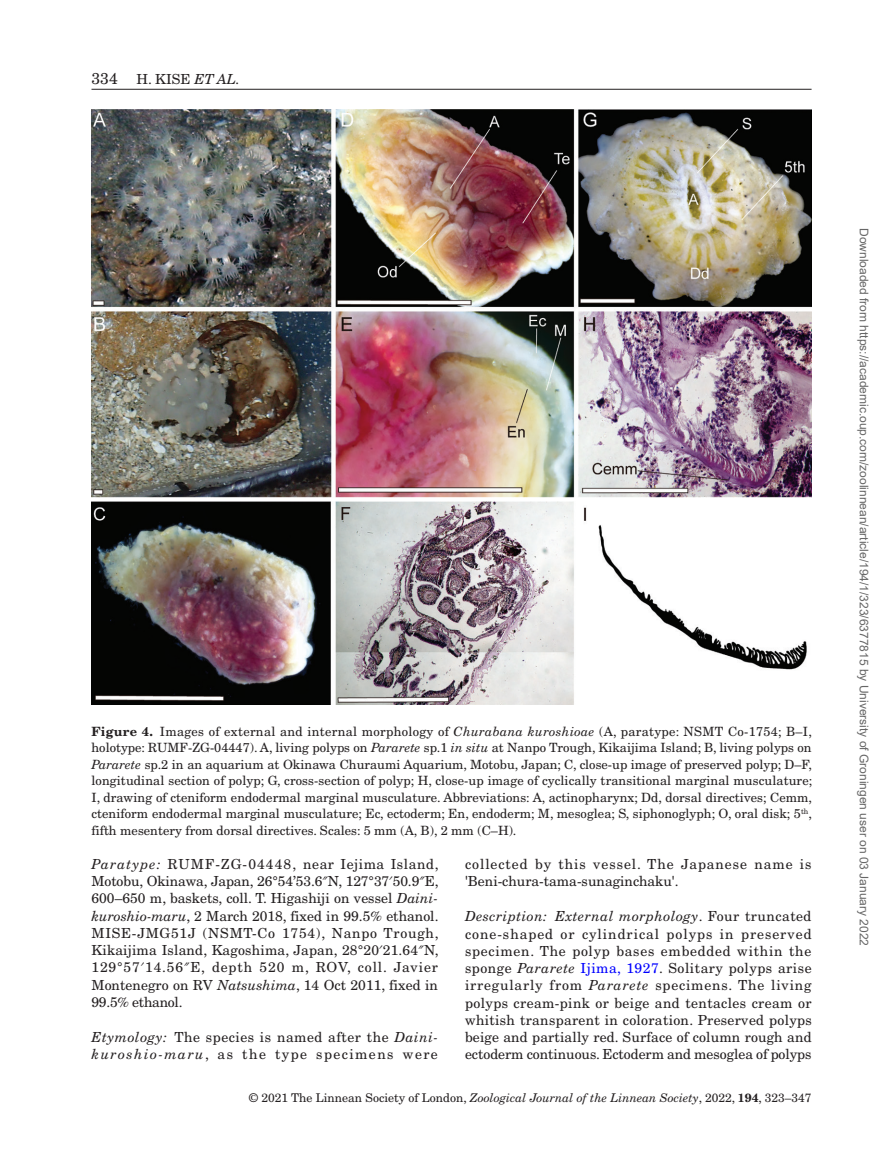
<style>
.page{position:relative;width:893px;height:1174px;background:#fff}
.page>*{position:absolute;margin:0;border:0;box-sizing:border-box;transform-origin:0 0}
.t1{font:13.8px/17.2px "New Century Schlbk";color:#231f20;text-align:justify}
.t2{font:13.8px/17.2px "New Century Schlbk";letter-spacing:.035em;color:#231f20}
.t3{font:13.8px/17.2px "New Century Schlbk";letter-spacing:.065em;color:#231f20}
.t4{font:12.75px/16.5px "New Century Schlbk";color:#231f20;text-align:justify}
.t5{font:12px "Arial";color:#666}
.t6{font:12px "New Century Schlbk";color:#231f20}
.s1{font-size:15.75px}
.s2{font-style:italic}
.s3{font-weight:700}
.s4{font-family:"Gandhari Unicode"}
.s5{color:#00f}
</style>
<div class="page">
<hr style="left:92px;top:89px;width:720px;height:1px;background:#231f20">
<img style="left:91px;top:109px;width:720px;height:595px">
<p class="t1" style="left:92px;top:70px;width:150px"><span class="s1">334</span> H. KISE <span class="s2">ET AL.</span></p>
<p class="t4" style="left:91px;top:723px;width:722px"><span class="s3">Figure 4.</span> Images of external and internal morphology of <span class="s2">Churabana kuroshioae</span> (A, paratype: NSMT Co-1754; B–I, holotype: RUMF-ZG-04447). A, living polyps on <span class="s2">Pararete</span> sp.1 <span class="s2">in situ</span> at Nanpo Trough, Kikaijima Island; B, living polyps on <span class="s2">Pararete</span> sp.2 in an aquarium at Okinawa Churaumi Aquarium, Motobu, Japan; C, close-up image of preserved polyp; D–F, longitudinal section of polyp; G, cross-section of polyp; H, close-up image of cyclically transitional marginal musculature; I, drawing of cteniform endodermal marginal musculature. Abbreviations: A, actinopharynx; Dd, dorsal directives; Cemm, cteniform endodermal marginal musculature; Ec, ectoderm; En, endoderm; M, mesoglea; S, siphonoglyph; O, oral disk; 5<sup>th</sup>, fifth mesentery from dorsal directives. Scales: 5 mm (A, B), 2 mm (C–H).</p>
<p class="t1" style="left:92px;top:855px;width:349px"><span class="s2">Paratype:</span> RUMF-ZG-04448, near Iejima Island, Motobu, Okinawa, Japan, 26°54’53.6<span class="s4">″</span>N, 127°37<span class="s4">′</span>50.9<span class="s4">″</span>E, 600–650 m, baskets, coll. T. Higashiji on vessel <span class="s2">Daini&shy;kuroshio-maru</span>, 2 March 2018, fixed in 99.5% ethanol.<br>MISE-JMG51J (NSMT-Co 1754), Nanpo Trough, Kikaijima Island, Kagoshima, Japan, 28°20<span class="s4">′</span>21.64<span class="s4">″</span>N, 129°57<span class="s4">′</span>14.56<span class="s4">″</span>E, depth 520 m, ROV, coll. Javier Montenegro on RV <span class="s2">Natsushima</span>, 14 Oct 2011, fixed in 99.5% ethanol.</p>
<p class="t2" style="left:92px;top:1028px;width:348px"><span class="s2">Etymology:</span> The species is named after the <span class="s2">Daini&shy;kuroshio-maru</span>, as the type specimens were</p>
<p class="t3" style="left:465px;top:855px;width:348px">collected by this vessel. The Japanese name is 'Beni-chura-tama-sunaginchaku'.</p>
<p class="t1" style="left:465px;top:907px;width:348px"><span class="s2">Description: External morphology</span>. Four truncated cone-shaped or cylindrical polyps in preserved specimen. The polyp bases embedded within the sponge <span class="s2">Pararete</span> <span class="s5">Ijima, 1927</span>. Solitary polyps arise irregularly from <span class="s2">Pararete</span> specimens. The living polyps cream-pink or beige and tentacles cream or whitish transparent in coloration. Preserved polyps beige and partially red. Surface of column rough and ectoderm continuous. Ectoderm and mesoglea of polyps</p>
<p class="t6" style="left:249px;top:1090px;width:564px">© 2021 The Linnean Society of London, <span class="s2">Zoological Journal of the Linnean Society</span>, 2022, <span class="s3">194</span>, 323–347</p>
<p class="t5" style="left:868px;top:228px;width:720px;rotate:90deg">Downloaded from https://academic.oup.com/zoolinnean/article/194/1/323/6377815 by University of Groningen user on 03 January 2022</p>
</div>
